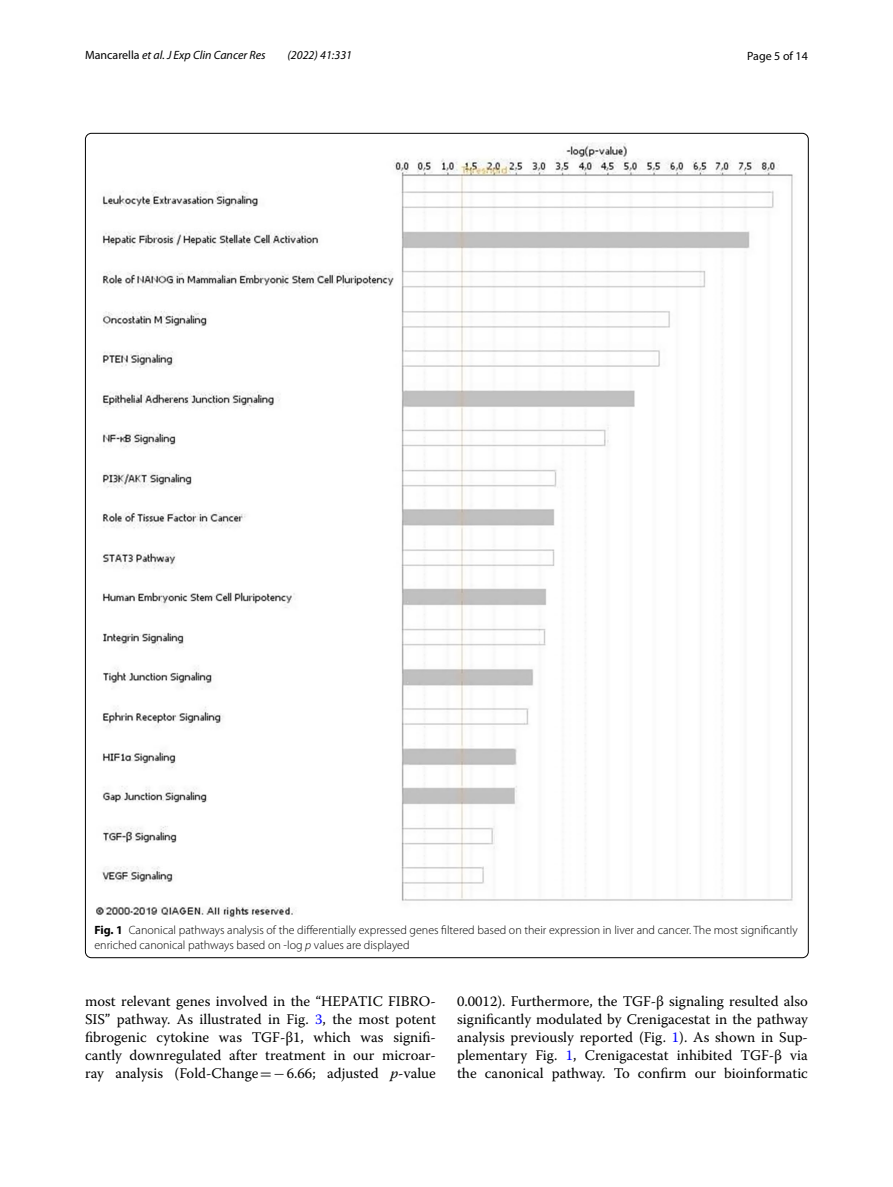
<style>
.page{position:relative;width:893px;height:1187px;background:#fff}
.page>*{position:absolute;margin:0;border:0;box-sizing:border-box;transform-origin:0 0}
.t1{font:14.7px/18px "Warnock Pro";color:#000;text-align:justify}
.t2{font:300 12px/15px "Myriad Pro";color:#000}
.t3{font:italic 12px "Myriad Pro";color:#000}
.t4{font:12px "Myriad Pro";color:#000}
.s1{font-style:normal}
.s2{font-weight:700}
.s3{font-style:italic}
.s4{color:#00f}
.s5{font-family:"MTSY"}
</style>
<div class="page">
<img style="left:97px;top:143px;width:696px;height:775px">
<p class="t3" style="left:85px;top:48px;width:182px"><span class="s1">Mancarella</span> et al. J Exp Clin Cancer Res</p>
<p class="t3" style="left:287px;top:48px;width:66px">(2022) 41:331</p>
<p class="t4" style="left:747px;top:48px;width:62px">Page 5 of 14</p>
<p class="t2" style="left:94px;top:922px;width:705px"><span class="s2">Fig. 1</span> Canonical pathways analysis of the differentially expressed genes filtered based on their expression in liver and cancer. The most significantly enriched canonical pathways based on -log <span class="s3">p</span> values are displayed</p>
<p class="t1" style="left:85px;top:991px;width:352px">most relevant genes involved in the “HEPATIC FIBRO-SIS” pathway. As illustrated in Fig. <span class="s4">3</span>, the most potent fibrogenic cytokine was TGF-β1, which was signifi&shy;cantly downregulated after treatment in our microar&shy;ray analysis (Fold-Change<span class="s5">=−</span>6.66; adjusted <span class="s3">p</span>-value</p>
<p class="t1" style="left:457px;top:991px;width:352px">0.0012). Furthermore, the TGF-β signaling resulted also significantly modulated by Crenigacestat in the pathway analysis previously reported (Fig. <span class="s4">1</span>). As shown in Sup&shy;plementary Fig. <span class="s4">1</span>, Crenigacestat inhibited TGF-β via the canonical pathway. To confirm our bioinformatic</p>
</div>
